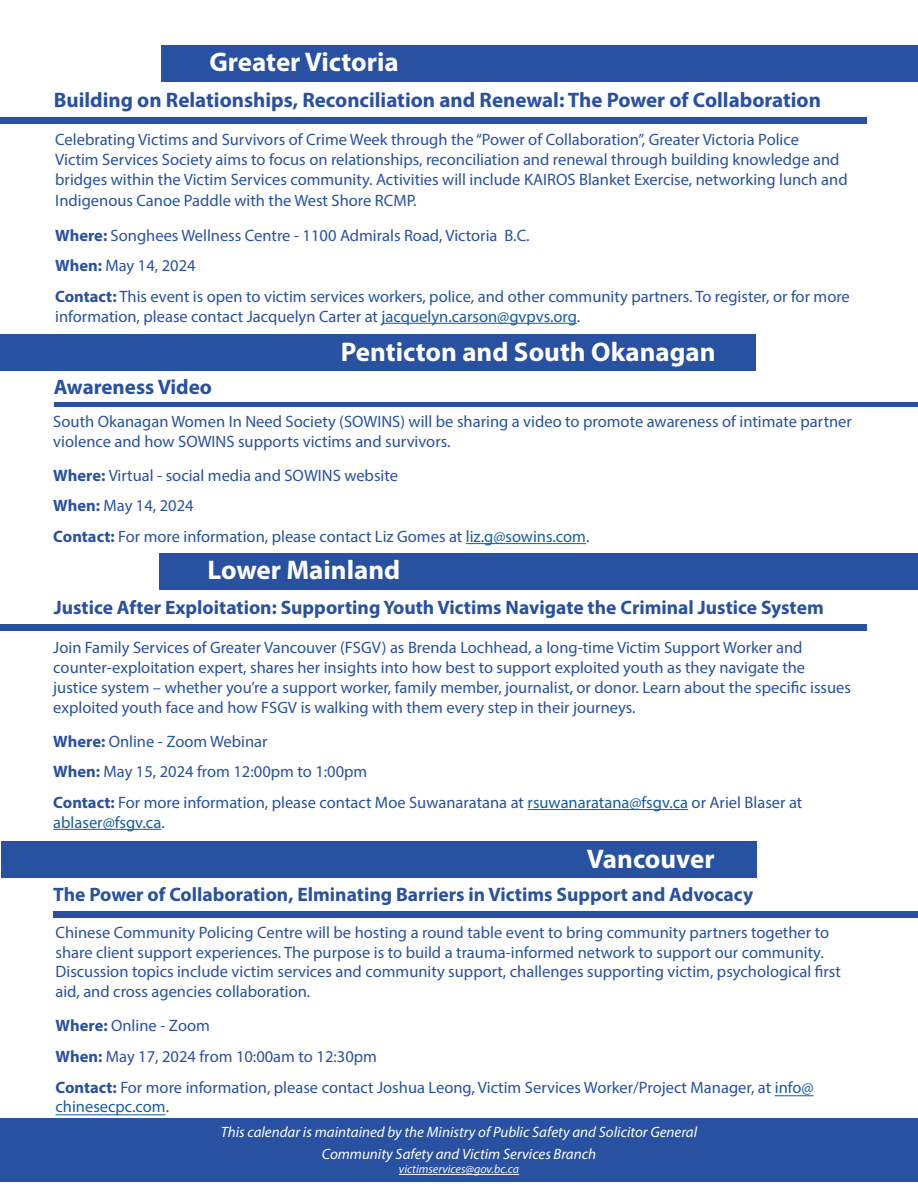
<style>
.page{position:relative;width:918px;height:1188px;background:#fff}
.page>*{position:absolute;margin:0;border:0;box-sizing:border-box;transform-origin:0 0}
.t1{font:700 27px "Myriad Pro";color:#fff}
.t2{font:700 21px "Myriad Pro";color:#2851a1}
.t3{font:700 19.5px "Myriad Pro";color:#2851a1}
.t4{font:16.5px/19.8px "Myriad Pro";color:#2851a1}
.t5{font:16.5px "Myriad Pro";color:#175d9e}
.t6{font:italic 15px "Myriad Pro";color:#fff}
.t7{font:italic 12px "Myriad Pro";color:#f9f9fc}
.s1{font-weight:700}
.s2{color:#175d9e}
.s3{color:#2851a1}
</style>
<div class="page">
<div style="left:0;top:334px;width:756px;height:37px;background:#2851a1"></div>
<hr style="left:55px;top:402px;width:863px;height:4px;background:#2851a1">
<hr style="left:466px;top:543px;width:120px;height:1px;background:#175d9e">
<div style="left:0;top:1119px;width:918px;height:63px;background:#2851a1"></div>
<hr style="left:399px;top:1174px;width:120px;height:1px;background:#f9f9fc">
<hr style="left:382px;top:323px;width:195px;height:1px;background:#175d9e">
<div style="left:162px;top:45px;width:756px;height:37px;background:#2851a1"></div>
<div style="left:0;top:117px;width:867px;height:7px;background:#2851a1"></div>
<hr style="left:528px;top:809px;width:160px;height:1px;background:#175d9e">
<hr style="left:53px;top:829px;width:108px;height:1px;background:#175d9e">
<div style="left:160px;top:554px;width:758px;height:36px;background:#2851a1"></div>
<div style="left:0;top:624px;width:867px;height:7px;background:#2851a1"></div>
<div style="left:2px;top:842px;width:756px;height:36px;background:#2851a1"></div>
<div style="left:53px;top:911px;width:865px;height:6px;background:#2851a1"></div>
<hr style="left:775px;top:1095px;width:39px;height:1px;background:#175d9e">
<hr style="left:56px;top:1114px;width:110px;height:1px;background:#175d9e">
<p class="t1" style="left:209px;top:44px;width:191px">Greater Victoria</p>
<p class="t2" style="left:54px;top:86px;width:769px">Building on Relationships, Reconciliation and Renewal: The Power of Collaboration</p>
<p class="t4" style="left:55px;top:130px;width:794px">Celebrating Victims and Survivors of Crime Week through the “Power of Collaboration”, Greater Victoria Police<br>Victim Services Society aims to focus on relationships, reconciliation and renewal through building knowledge and bridges within the Victim Services community. Activities will include KAIROS Blanket Exercise, networking lunch and</p>
<p class="t4" style="left:55px;top:191px;width:363px">Indigenous Canoe Paddle with the West Shore RCMP.</p>
<p class="t4" style="left:55px;top:225px;width:476px"><span class="s1">Where:</span> Songhees Wellness Centre - 1100 Admirals Road, Victoria B.C.</p>
<p class="t4" style="left:55px;top:256px;width:142px"><span class="s1">When:</span> May 14, 2024</p>
<p class="t4" style="left:55px;top:286px;width:796px"><span class="s1">Contact:</span> This event is open to victim services workers, police, and other community partners. To register, or for more information, please contact Jacquelyn Carter at <span class="s2">jacquelyn.carson@gvpvs.org</span>.</p>
<p class="t2" style="left:54px;top:373px;width:160px">Awareness Video</p>
<p class="t1" style="left:341px;top:334px;width:376px">Penticton and South Okanagan</p>
<p class="t4" style="left:53px;top:411px;width:800px">South Okanagan Women In Need Society (SOWINS) will be sharing a video to promote awareness of intimate partner violence and how SOWINS supports victims and survivors.</p>
<p class="t4" style="left:53px;top:465px;width:346px"><span class="s1">Where:</span> Virtual - social media and SOWINS website</p>
<p class="t4" style="left:53px;top:496px;width:142px"><span class="s1">When:</span> May 14, 2024</p>
<p class="t4" style="left:53px;top:526px;width:538px"><span class="s1">Contact:</span> For more information, please contact Liz Gomes at <span class="s2">liz.g@sowins.com</span>.</p>
<p class="t1" style="left:207px;top:553px;width:194px">Lower Mainland</p>
<p class="t3" style="left:54px;top:594px;width:772px">Justice After Exploitation: Supporting Youth Victims Navigate the Criminal Justice System</p>
<p class="t4" style="left:53px;top:637px;width:799px">Join Family Services of Greater Vancouver (FSGV) as Brenda Lochhead, a long-time Victim Support Worker and counter-exploitation expert, shares her insights into how best to support exploited youth as they navigate the justice system – whether you’re a support worker, family member, journalist, or donor. Learn about the specific issues exploited youth face and how FSGV is walking with them every step in their journeys.</p>
<p class="t4" style="left:53px;top:731px;width:216px"><span class="s1">Where:</span> Online - Zoom Webinar</p>
<p class="t4" style="left:53px;top:762px;width:316px"><span class="s1">When:</span> May 15, 2024 from 12:00pm to 1:00pm</p>
<p class="t4" style="left:53px;top:792px;width:751px"><span class="s1">Contact:</span> For more information, please contact Moe Suwanaratana at <span class="s2">rsuwanaratana@fsgv.ca</span> or Ariel Blaser at <span class="s2">ablaser@fsgv.ca</span>.</p>
<p class="t1" style="left:587px;top:842px;width:129px">Vancouver</p>
<p class="t3" style="left:53px;top:882px;width:701px">The Power of Collaboration, Elminating Barriers in Victims Support and Advocacy</p>
<p class="t4" style="left:56px;top:922px;width:787px">Chinese Community Policing Centre will be hosting a round table event to bring community partners together to share client support experiences. The purpose is to build a trauma-informed network to support our community.<br>Discussion topics include victim services and community support, challenges supporting victim, psychological first aid, and cross agencies collaboration.</p>
<p class="t4" style="left:56px;top:1010px;width:760px;line-height:30.6px"><span class="s1">Where:</span> Online - Zoom<br><span class="s1">When:</span> May 17, 2024 from 10:00am to 12:30pm<br><span class="s1">Contact:</span> For more information, please contact Joshua Leong, Victim Services Worker/Project Manager, at <span class="s2">info@</span></p>
<p class="t5" style="left:56px;top:1096px;width:115px">chinesecpc.com<span class="s3">.</span></p>
<p class="t6" style="left:221px;top:1123px;width:478px">This calendar is maintained by the Ministry of Public Safety and Solicitor General</p>
<p class="t6" style="left:322px;top:1145px;width:276px">Community Safety and Victim Services Branch</p>
<p class="t7" style="left:399px;top:1162px;width:122px">victimservices@gov.bc.ca</p>
</div>
